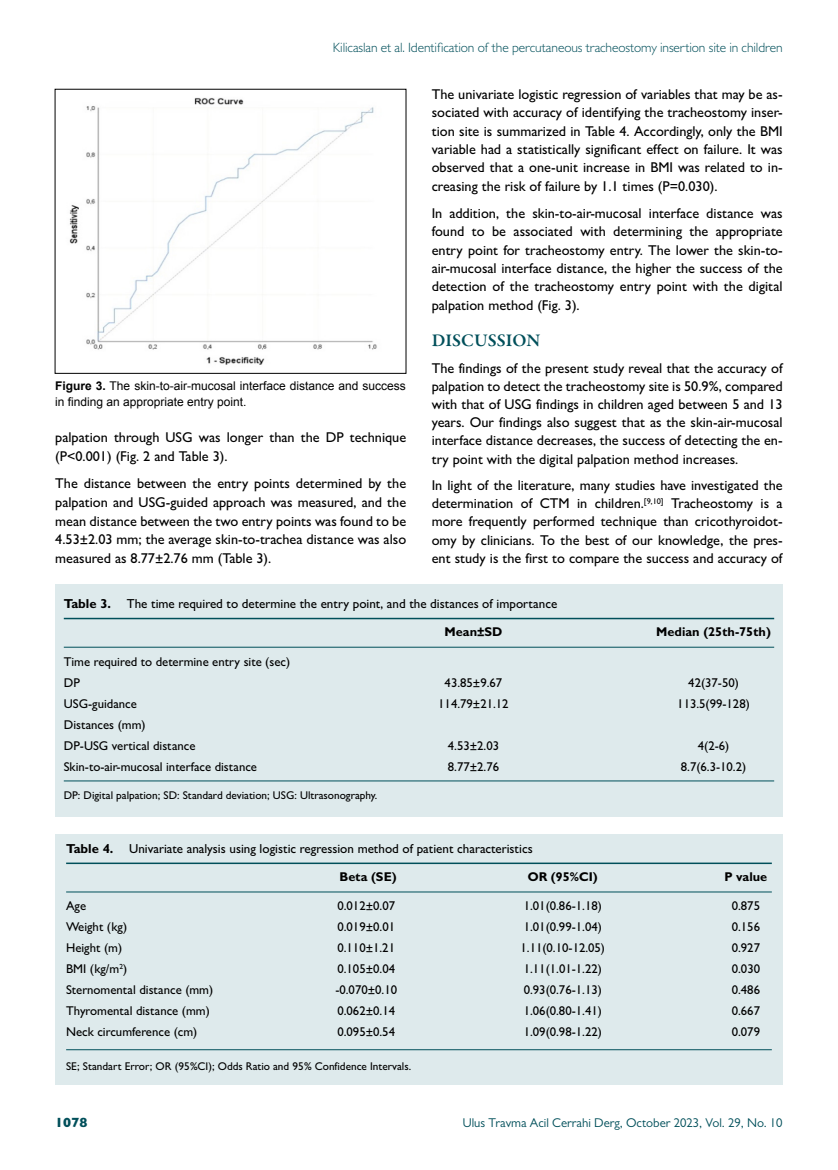
<style>
.page{position:relative;width:838px;height:1170px;background:#fff}
.page>*{position:absolute;margin:0;border:0;box-sizing:border-box;transform-origin:0 0}
.t1{font:600 18px "Garamond Premr Pro";color:#004f5a}
.t2{font:500 14.25px/18.5px "Gill Sans MT Pro";color:#000;text-align:justify}
.t3{font:300 13.5px "Gill Sans MT Pro";letter-spacing:-.005em;color:#004f5a}
.t4{font:800 13.5px "Gill Sans MT Pro";color:#004f5a}
.t5{font:500 13.05px "Gill Sans MT Pro";color:#000}
.t6{font:500 12.75px/21px "Gill Sans MT Pro";color:#000}
.t7{font:12.75px "Gill Sans MT Pro";color:#004f5a}
.t8{font:700 12.75px "Gill Sans MT Pro";color:#000}
.t9{font:12px/16.5px "Arial";color:#000}
.t10{font:500 11.25px "Gill Sans MT Pro";color:#000}
.s1{font-weight:700}
</style>
<div class="page">
<img style="left:69px;top:97px;width:308px;height:268px">
<div style="left:55px;top:584px;width:727px;height:232px;background:#deeaec"></div>
<hr style="left:64px;top:617px;width:710px;height:2px;background:#004f5a">
<hr style="left:64px;top:646px;width:710px;height:1px;background:#004f5a">
<hr style="left:64px;top:780px;width:710px;height:1px;background:#004f5a">
<div style="left:55px;top:834px;width:727px;height:251px;background:#deeaec"></div>
<hr style="left:66px;top:862px;width:706px;height:2px;background:#004f5a">
<hr style="left:66px;top:891px;width:706px;height:1px;background:#004f5a">
<hr style="left:66px;top:1049px;width:706px;height:1px;background:#004f5a">
<p class="t3" style="left:333px;top:39px;width:451px">Kilicaslan et al. Identification of the percutaneous tracheostomy insertion site in children</p>
<p class="t9" style="left:55px;top:377px;width:352px"><span class="s1">Figure 3.</span> The skin-to-air-mucosal interface distance and success in finding an appropriate entry point.</p>
<p class="t2" style="left:55px;top:428px;width:352px">palpation through USG was longer than the DP technique (P&lt;0.001) (Fig. 2 and Table 3).</p>
<p class="t2" style="left:55px;top:474px;width:352px">The distance between the entry points determined by the palpation and USG-guided approach was measured, and the mean distance between the two entry points was found to be 4.53±2.03 mm; the average skin-to-trachea distance was also measured as 8.77±2.76 mm (Table 3).</p>
<p class="t2" style="left:432px;top:85px;width:352px">The univariate logistic regression of variables that may be as&shy;sociated with accuracy of identifying the tracheostomy inser&shy;tion site is summarized in Table 4. Accordingly, only the BMI variable had a statistically significant effect on failure. It was observed that a one-unit increase in BMI was related to in&shy;creasing the risk of failure by 1.1 times (P=0.030).</p>
<p class="t2" style="left:432px;top:203px;width:352px">In addition, the skin-to-air-mucosal interface distance was found to be associated with determining the appropriate entry point for tracheostomy entry. The lower the skin-to&shy;air-mucosal interface distance, the higher the success of the detection of the tracheostomy entry point with the digital palpation method (Fig. 3).</p>
<p class="t1" style="left:432px;top:330px;width:110px">DISCUSSION</p>
<p class="t2" style="left:432px;top:359px;width:352px">The findings of the present study reveal that the accuracy of palpation to detect the tracheostomy site is 50.9%, compared with that of USG findings in children aged between 5 and 13 years. Our findings also suggest that as the skin-air-mucosal interface distance decreases, the success of detecting the en&shy;try point with the digital palpation method increases.</p>
<p class="t2" style="left:432px;top:476px;width:352px">In light of the literature, many studies have investigated the determination of CTM in children.<sup>[9,10]</sup> Tracheostomy is a more frequently performed technique than cricothyroidot&shy;omy by clinicians. To the best of our knowledge, the pres&shy;ent study is the first to compare the success and accuracy of</p>
<p class="t5" style="left:64px;top:596px;width:495px"><span class="s1">Table 3.</span> The time required to determine the entry point, and the distances of importance</p>
<p class="t8" style="left:444px;top:624px;width:60px">Mean±SD</p>
<p class="t8" style="left:656px;top:624px;width:116px">Median (25th-75th)</p>
<p class="t6" style="left:64px;top:651px;width:228px">Time required to determine entry site (sec)<br>DP</p>
<p class="t6" style="left:444px;top:672px;width:59px">43.85±9.67</p>
<p class="t6" style="left:688px;top:672px;width:52px">42(37-50)</p>
<p class="t6" style="left:64px;top:693px;width:75px">USG-guidance</p>
<p class="t6" style="left:438px;top:693px;width:72px">114.79±21.12</p>
<p class="t6" style="left:677px;top:693px;width:74px">113.5(99-128)</p>
<p class="t6" style="left:64px;top:714px;width:133px">Distances (mm)<br>DP-USG vertical distance</p>
<p class="t6" style="left:448px;top:735px;width:53px">4.53±2.03</p>
<p class="t6" style="left:698px;top:735px;width:33px">4(2-6)</p>
<p class="t6" style="left:64px;top:756px;width:195px">Skin-to-air-mucosal interface distance</p>
<p class="t6" style="left:448px;top:756px;width:53px">8.77±2.76</p>
<p class="t6" style="left:681px;top:756px;width:67px">8.7(6.3-10.2)</p>
<p class="t10" style="left:64px;top:788px;width:315px">DP: Digital palpation; SD: Standard deviation; USG: Ultrasonography.</p>
<p class="t5" style="left:66px;top:840px;width:468px"><span class="s1">Table 4.</span> Univariate analysis using logistic regression method of patient characteristics</p>
<p class="t8" style="left:339px;top:868px;width:59px">Beta (SE)</p>
<p class="t8" style="left:528px;top:868px;width:71px">OR (95%CI)</p>
<p class="t8" style="left:724px;top:868px;width:45px">P value</p>
<p class="t6" style="left:66px;top:895px;width:22px">Age</p>
<p class="t6" style="left:337px;top:895px;width:59px">0.012±0.07</p>
<p class="t6" style="left:524px;top:895px;width:80px">1.01(0.86-1.18)</p>
<p class="t6" style="left:731px;top:895px;width:30px">0.875</p>
<p class="t6" style="left:66px;top:916px;width:63px">Weight (kg)</p>
<p class="t6" style="left:337px;top:916px;width:59px">0.019±0.01</p>
<p class="t6" style="left:524px;top:916px;width:80px">1.01(0.99-1.04)</p>
<p class="t6" style="left:731px;top:916px;width:30px">0.156</p>
<p class="t6" style="left:66px;top:937px;width:58px">Height (m)</p>
<p class="t6" style="left:337px;top:937px;width:59px">0.110±1.21</p>
<p class="t6" style="left:520px;top:937px;width:86px">1.11(0.10-12.05)</p>
<p class="t6" style="left:731px;top:937px;width:30px">0.927</p>
<p class="t6" style="left:66px;top:958px;width:63px">BMI (kg/m<sup>2</sup>)</p>
<p class="t6" style="left:337px;top:958px;width:59px">0.105±0.04</p>
<p class="t6" style="left:524px;top:958px;width:80px">1.11(1.01-1.22)</p>
<p class="t6" style="left:731px;top:958px;width:30px">0.030</p>
<p class="t6" style="left:66px;top:979px;width:149px">Sternomental distance (mm)</p>
<p class="t6" style="left:335px;top:979px;width:63px">-0.070±0.10</p>
<p class="t6" style="left:524px;top:979px;width:80px">0.93(0.76-1.13)</p>
<p class="t6" style="left:731px;top:979px;width:30px">0.486</p>
<p class="t6" style="left:66px;top:1000px;width:145px">Thyromental distance (mm)</p>
<p class="t6" style="left:337px;top:1000px;width:59px">0.062±0.14</p>
<p class="t6" style="left:524px;top:1000px;width:80px">1.06(0.80-1.41)</p>
<p class="t6" style="left:731px;top:1000px;width:30px">0.667</p>
<p class="t6" style="left:66px;top:1021px;width:133px">Neck circumference (cm)</p>
<p class="t6" style="left:337px;top:1021px;width:59px">0.095±0.54</p>
<p class="t6" style="left:524px;top:1021px;width:80px">1.09(0.98-1.22)</p>
<p class="t6" style="left:731px;top:1021px;width:30px">0.079</p>
<p class="t10" style="left:66px;top:1059px;width:346px">SE; Standart Error; OR (95%CI); Odds Ratio and 95% Confidence Intervals.</p>
<p class="t4" style="left:55px;top:1114px;width:34px">1078</p>
<p class="t7" style="left:463px;top:1115px;width:321px">Ulus Travma Acil Cerrahi Derg, October 2023, Vol. 29, No. 10</p>
</div>
